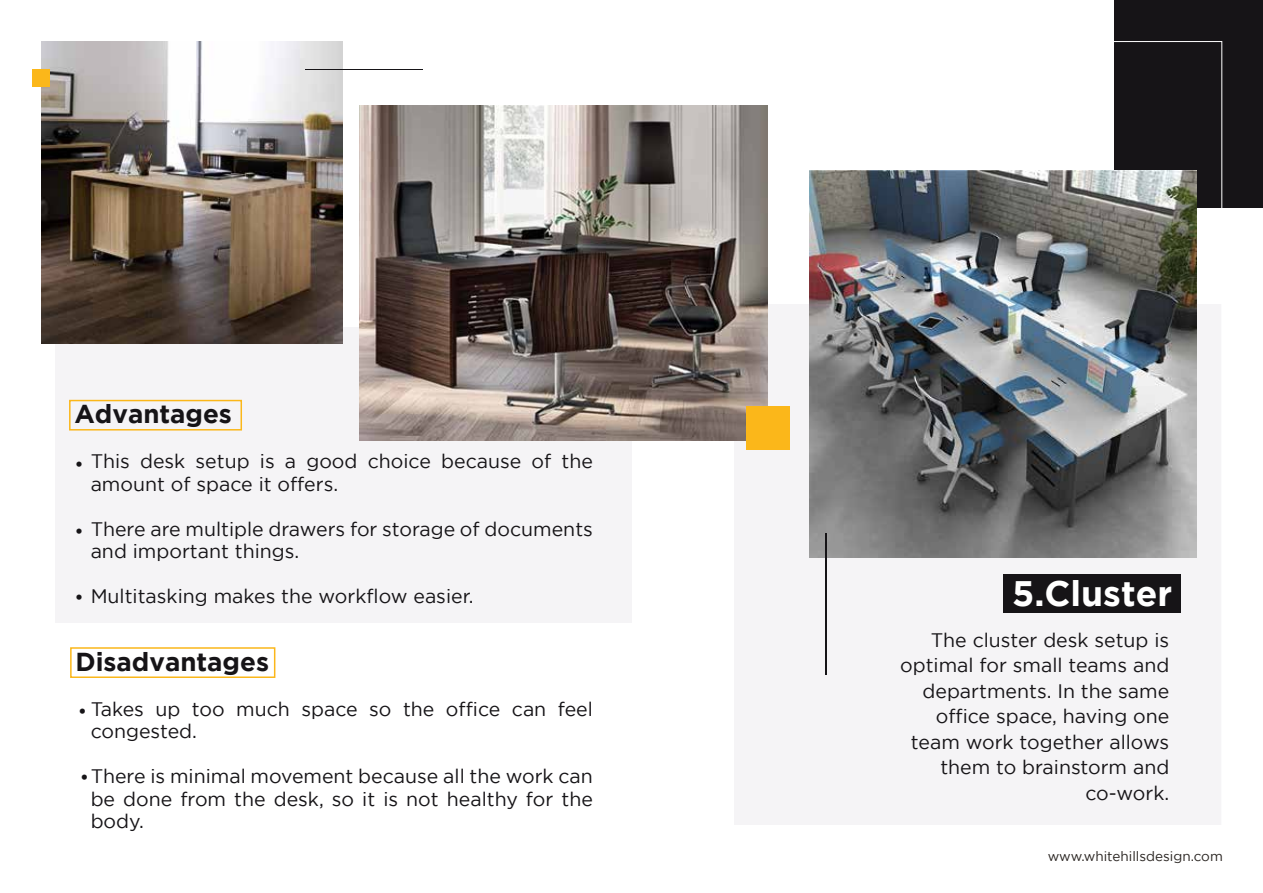
<style>
.page{position:relative;width:1263px;height:893px;background:#fff}
.page>*{position:absolute;margin:0;border:0;box-sizing:border-box;transform-origin:0 0}
.t1{font:700 35.4px "Gotham";color:#fff}
.t2{font:700 25.95px "Gotham";color:#161417}
.t3{font:19.5px/25.5px "Gotham";color:#161417}
.t4{font:13.5px "Gotham";color:#282320}
</style>
<div class="page">
<div style="left:1114px;top:0;width:149px;height:207px;background:#161417"></div>
<div style="left:734px;top:304px;width:488px;height:520px;background:#f5f4f6"></div>
<div style="left:55px;top:327px;width:576px;height:295px;background:#f5f4f6"></div>
<div style="left:70px;top:647px;width:205px;height:31px;border:2px solid #fbb71a"></div>
<div style="left:69px;top:400px;width:173px;height:31px;border:2px solid #fbb71a"></div>
<img style="left:41px;top:42px;width:302px;height:301px">
<img style="left:360px;top:105px;width:408px;height:335px">
<img style="left:809px;top:171px;width:388px;height:387px">
<div style="left:1003px;top:574px;width:178px;height:38px;background:#161417"></div>
<div style="left:746px;top:406px;width:43px;height:43px;background:#fbb71a"></div>
<div style="left:32px;top:69px;width:18px;height:18px;background:#fbb71a"></div>
<hr style="left:825px;top:533px;width:1px;height:142px;background:#161417">
<hr style="left:305px;top:69px;width:117px;height:1px;background:#161417">
<h2 class="t2" style="left:74px;top:399px;width:159px">Advantages</h2>
<p class="t3" style="left:91px;top:450px;width:504px;line-height:22.5px">This desk setup is a good choice because of the amount of space it offers.</p>
<p class="t3" style="left:91px;top:517px;width:504px;line-height:22.5px">There are multiple drawers for storage of documents and important things.</p>
<p class="t3" style="left:74px;top:583px;width:401px">• Multitasking makes the workflow easier.</p>
<p class="t3" style="left:74px;top:451px;width:11px">•</p>
<p class="t3" style="left:74px;top:518px;width:11px">•</p>
<h2 class="t2" style="left:76px;top:647px;width:195px">Disadvantages</h2>
<p class="t3" style="left:91px;top:697px;width:504px;line-height:22.5px">Takes up too much space so the office can feel congested.</p>
<p class="t3" style="left:91px;top:765px;width:504px;line-height:22.5px;text-align:justify;text-indent:-11px">•There is minimal movement because all the work can be done from the desk, so it is not healthy for the body.</p>
<p class="t3" style="left:78px;top:698px;width:11px">•</p>
<h1 class="t1" style="left:1012px;top:573px;width:162px">5.Cluster</h1>
<p class="t3" style="left:900px;top:627px;width:271px;text-align:right">The cluster desk setup is optimal for small teams and departments. In the same office space, having one team work together allows them to brainstorm and co-work.</p>
<p class="t4" style="left:1048px;top:848px;width:177px">www.whitehillsdesign.com</p>
</div>
